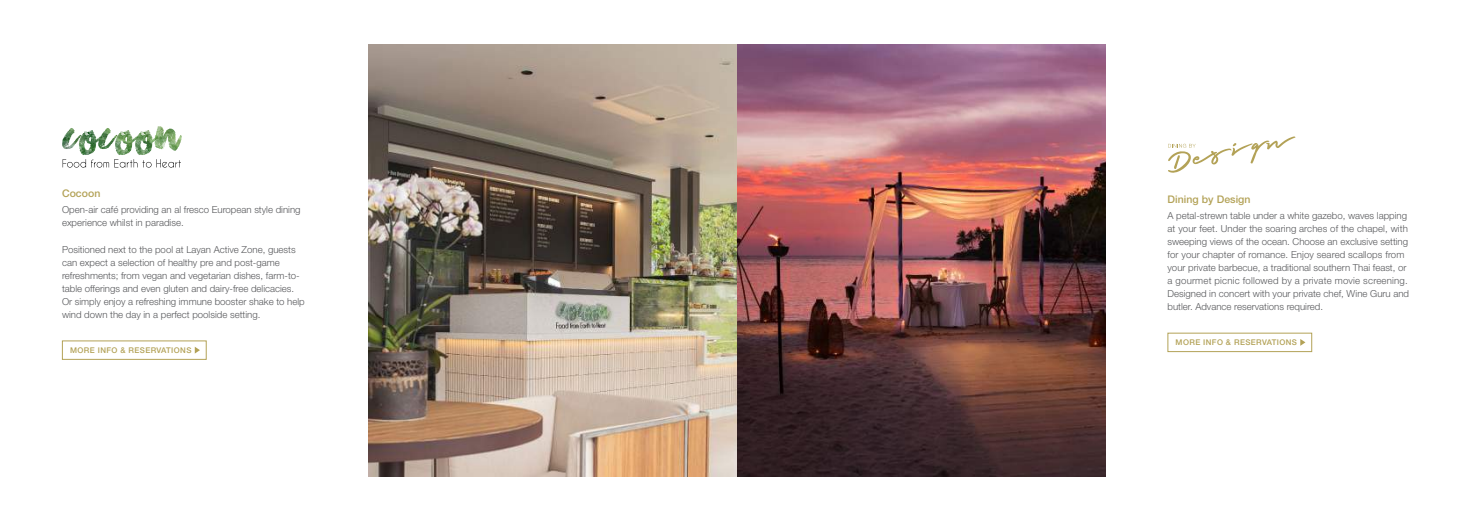
<style>
.page{position:relative;width:1474px;height:521px;background:#fff}
.page>*{position:absolute;margin:0;border:0;box-sizing:border-box;transform-origin:0 0}
.t1{font:500 10.5px "Helvetica Neue LT Pro";letter-spacing:.005em;color:#b3a257}
.t2{font:300 9.62px/13.1px "Helvetica Neue LT Pro";color:#57585b}
.t3{font:500 7.88px "Helvetica Neue LT Pro";letter-spacing:.05em;color:#b3a257}
</style>
<div class="page">
<img style="left:368px;top:45px;width:737px;height:431px">
<svg style="left:1168px;top:136px;width:127px;height:37px"></svg>
<div style="left:1167px;top:333px;width:144px;height:19px;border:1px solid #b3a257"></div>
<svg style="left:1300px;top:339px;width:5px;height:7px"></svg>
<div style="left:62px;top:340px;width:144px;height:20px;border:1px solid #b3a257"></div>
<svg style="left:195px;top:347px;width:5px;height:7px"></svg>
<img style="left:136px;top:126px;width:25px;height:14px">
<svg style="left:63px;top:159px;width:118px;height:9px"></svg>
<p class="t1" style="left:62px;top:187px;width:40px">Cocoon</p>
<p class="t2" style="left:62px;top:203px;width:240px">Open-air café providing an al fresco European style dining experience whilst in paradise.</p>
<p class="t2" style="left:62px;top:242px;width:244px">Positioned next to the pool at Layan Active Zone, guests can expect a selection of healthy pre and post-game refreshments; from vegan and vegetarian dishes, farm-to&shy;table offerings and even gluten and dairy-free delicacies.<br>Or simply enjoy a refreshing immune booster shake to help wind down the day in a perfect poolside setting.</p>
<p class="t3" style="left:70px;top:345px;width:123px">MORE INFO &amp; RESERVATIONS</p>
<p class="t1" style="left:1167px;top:193px;width:85px">Dining by Design</p>
<p class="t2" style="left:1167px;top:208px;width:243px">A petal-strewn table under a white gazebo, waves lapping at your feet. Under the soaring arches of the chapel, with sweeping views of the ocean. Choose an exclusive setting for your chapter of romance. Enjoy seared scallops from your private barbecue, a traditional southern Thai feast, or a gourmet picnic followed by a private movie screening.<br>Designed in concert with your private chef, Wine Guru and butler. Advance reservations required.</p>
<p class="t3" style="left:1175px;top:338px;width:123px">MORE INFO &amp; RESERVATIONS</p>
</div>
